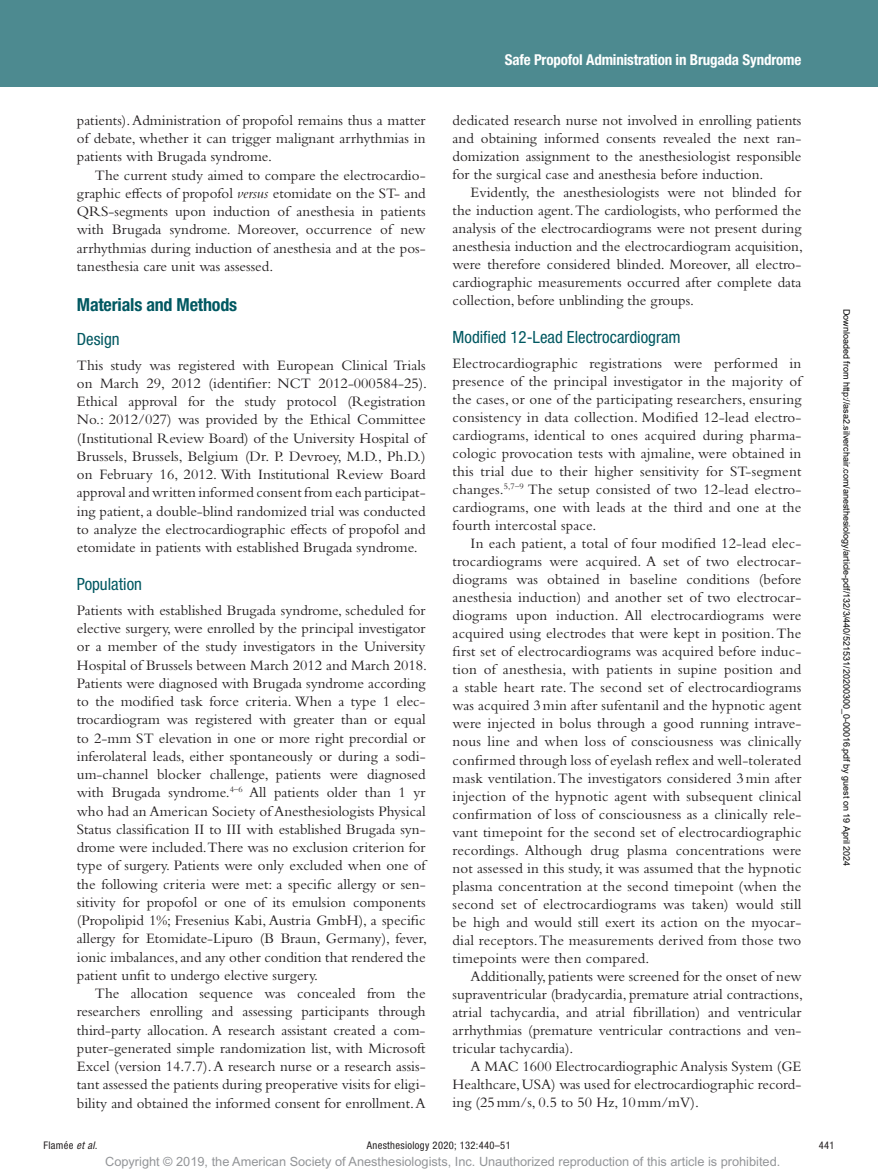
<style>
.page{position:relative;width:878px;height:1175px;background:#fff}
.page>*{position:absolute;margin:0;border:0;box-sizing:border-box;transform-origin:0 0}
.t1{font:700 condensed 18px "Helvetica Neue LT Std";letter-spacing:-.01em;color:#005861}
.t2{font:condensed 16.8px "Helvetica Neue LT Std";color:#005861}
.t3{font:15px/18px "Bembo Std";color:#231f20;text-align:justify}
.t4{font:700 condensed 15px "Helvetica Neue LT Std";letter-spacing:-.01em;color:#fff}
.t5{font:12.75px "Arial MT Std";color:#939598}
.t6{font:condensed 10.5px "Helvetica Neue LT Std";letter-spacing:.03em;color:#231f20}
.t7{font:9px "Arial";color:#000}
.s1{font-style:italic}
</style>
<div class="page">
<div style="left:0;top:0;width:878px;height:86px;background:#4d8a90"></div>
<p class="t4" style="left:504px;top:51px;width:298px">Safe Propofol Administration in Brugada Syndrome</p>
<p class="t3" style="left:77px;top:111px;width:350px">patients). Administration of propofol remains thus a matter of debate, whether it can trigger malignant arrhythmias in patients with Brugada syndrome.</p>
<p class="t3" style="left:77px;top:165px;width:350px;text-indent:18px">The current study aimed to compare the electrocardio&shy;graphic effects of propofol <span class="s1">versus</span> etomidate on the ST- and QRS-segments upon induction of anesthesia in patients with Brugada syndrome. Moreover, occurrence of new arrhythmias during induction of anesthesia and at the pos&shy;tanesthesia care unit was assessed.</p>
<p class="t1" style="left:77px;top:293px;width:162px">Materials and Methods</p>
<p class="t2" style="left:77px;top:329px;width:44px">Design</p>
<p class="t3" style="left:77px;top:355px;width:352px">This study was registered with European Clinical Trials on March 29, 2012 (identifier: NCT 2012-000584-25).<br>Ethical approval for the study protocol (Registration No.: 2012/027) was provided by the Ethical Committee (Institutional Review Board) of the University Hospital of Brussels, Brussels, Belgium (Dr. P. Devroey, M.D., Ph.D.) on February 16, 2012. With Institutional Review Board approval and written informed consent from each participat&shy;ing patient, a double-blind randomized trial was conducted to analyze the electrocardiographic effects of propofol and etomidate in patients with established Brugada syndrome.</p>
<p class="t2" style="left:77px;top:574px;width:67px">Population</p>
<p class="t3" style="left:77px;top:600px;width:352px">Patients with established Brugada syndrome, scheduled for elective surgery, were enrolled by the principal investigator or a member of the study investigators in the University Hospital of Brussels between March 2012 and March 2018.<br>Patients were diagnosed with Brugada syndrome according to the modified task force criteria. When a type 1 elec&shy;trocardiogram was registered with greater than or equal to 2-mm ST elevation in one or more right precordial or inferolateral leads, either spontaneously or during a sodi&shy;um-channel blocker challenge, patients were diagnosed with Brugada syndrome.<sup>4–6</sup> All patients older than 1 yr who had an American Society of Anesthesiologists Physical Status classification II to III with established Brugada syn&shy;drome were included.There was no exclusion criterion for type of surgery. Patients were only excluded when one of the following criteria were met: a specific allergy or sen&shy;sitivity for propofol or one of its emulsion components (Propolipid 1%; Fresenius Kabi, Austria GmbH), a specific allergy for Etomidate-Lipuro (B Braun, Germany), fever, ionic imbalances, and any other condition that rendered the patient unfit to undergo elective surgery.</p>
<p class="t3" style="left:77px;top:983px;width:350px;text-indent:18px">The allocation sequence was concealed from the researchers enrolling and assessing participants through third-party allocation. A research assistant created a com&shy;puter-generated simple randomization list, with Microsoft Excel (version 14.7.7). A research nurse or a research assis&shy;tant assessed the patients during preoperative visits for eligi&shy;bility and obtained the informed consent for enrollment. A</p>
<p class="t3" style="left:452px;top:111px;width:350px">dedicated research nurse not involved in enrolling patients and obtaining informed consents revealed the next ran&shy;domization assignment to the anesthesiologist responsible for the surgical case and anesthesia before induction.</p>
<p class="t3" style="left:452px;top:183px;width:352px;text-indent:18px">Evidently, the anesthesiologists were not blinded for the induction agent. The cardiologists, who performed the analysis of the electrocardiograms were not present during anesthesia induction and the electrocardiogram acquisition, were therefore considered blinded. Moreover, all electro&shy;cardiographic measurements occurred after complete data collection, before unblinding the groups.</p>
<p class="t2" style="left:452px;top:327px;width:229px">Modified 12-Lead Electrocardiogram</p>
<p class="t3" style="left:452px;top:353px;width:350px">Electrocardiographic registrations were performed in presence of the principal investigator in the majority of the cases, or one of the participating researchers, ensuring consistency in data collection. Modified 12-lead electro&shy;cardiograms, identical to ones acquired during pharma&shy;cologic provocation tests with ajmaline, were obtained in this trial due to their higher sensitivity for ST-segment changes.<sup>5,7–9</sup> The setup consisted of two 12-lead electro&shy;cardiograms, one with leads at the third and one at the fourth intercostal space.</p>
<p class="t3" style="left:452px;top:534px;width:350px;text-indent:18px">In each patient, a total of four modified 12-lead elec&shy;trocardiograms were acquired. A set of two electrocar&shy;diograms was obtained in baseline conditions (before anesthesia induction) and another set of two electrocar&shy;diograms upon induction. All electrocardiograms were acquired using electrodes that were kept in position. The first set of electrocardiograms was acquired before induc&shy;tion of anesthesia, with patients in supine position and a stable heart rate. The second set of electrocardiograms was acquired 3min after sufentanil and the hypnotic agent were injected in bolus through a good running intrave&shy;nous line and when loss of consciousness was clinically confirmed through loss of eyelash reflex and well-tolerated mask ventilation. The investigators considered 3min after injection of the hypnotic agent with subsequent clinical confirmation of loss of consciousness as a clinically rele&shy;vant timepoint for the second set of electrocardiographic recordings. Although drug plasma concentrations were not assessed in this study, it was assumed that the hypnotic plasma concentration at the second timepoint (when the second set of electrocardiograms was taken) would still be high and would still exert its action on the myocar&shy;dial receptors. The measurements derived from those two timepoints were then compared.</p>
<p class="t3" style="left:452px;top:967px;width:352px;text-indent:18px">Additionally, patients were screened for the onset of new supraventricular (bradycardia, premature atrial contractions, atrial tachycardia, and atrial fibrillation) and ventricular arrhythmias (premature ventricular contractions and ven&shy;tricular tachycardia).</p>
<p class="t3" style="left:452px;top:1057px;width:350px;text-indent:18px">A MAC 1600 Electrocardiographic Analysis System (GE Healthcare, USA) was used for electrocardiographic record&shy;ing (25mm/s, 0.5 to 50 Hz, 10mm/mV).</p>
<p class="t7" style="left:850px;top:309px;width:559px;rotate:90deg">Downloaded from http://asa2.silverchair.com/anesthesiology/article-pdf/132/3/440/521531/20200300_0-00016.pdf by guest on 19 April 2024</p>
<p class="t6" style="left:44px;top:1139px;width:55px">Flamée <span class="s1">et al.</span></p>
<p class="t6" style="left:372px;top:1139px;width:140px">nesthesiology 2020; 132:440–51</p>
<p class="t6" style="left:818px;top:1139px;width:17px">441</p>
<p class="t5" style="left:105px;top:1154px;width:676px">Copyright © 2019, the American Society of Anesthesiologists, Inc. Unauthorized reproduction of this article is prohibited.</p>
</div>
